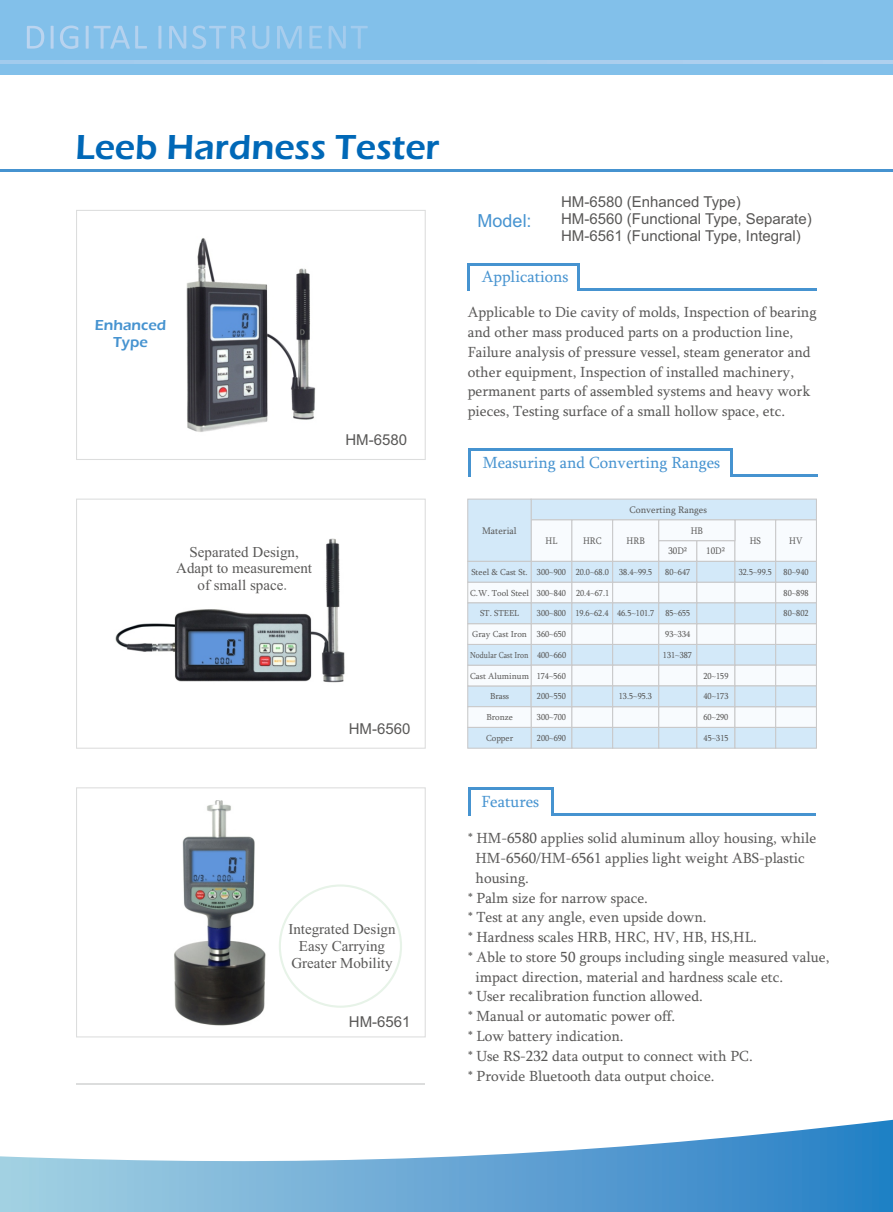
<style>
.page{position:relative;width:893px;height:1212px;background:#fff}
.page>*{position:absolute;margin:0;border:0;box-sizing:border-box;transform-origin:0 0}
.t1{font:600 36px "Eras ITC";color:#0068b7}
.t2{font:18px "Arial";color:#4693d0}
.t3{font:16.5px "Sylfaen";color:#4693d0}
.t4{font:15px/19.8px "Sylfaen";color:#595857}
.t5{font:15px/16.8px "Arial";color:#595857}
.t6{font:15px/16.6px "Times New Roman";color:#595857;text-align:center}
.t7{font:600 15px/17.1px "Eras ITC";color:#4693d0;text-align:center}
.t8{font:9.75px "Sylfaen";color:#595857}
.t9{font:9.75px "Sylfaen";color:#595857;scale:.92 1}
.t10{font:8.85px "Sylfaen";color:#595857;scale:.92 1}
.t11{font:8.85px "Sylfaen";color:#595857}
.t12{font:8.85px "Sylfaen";color:#595857;scale:.87 1}
.s1{font-family:"Sim Hei"}
.s2{font-family:"Times New Roman"}
</style>
<div class="page">
<svg style="left:0;top:1120px;width:893px;height:92px"></svg>
<hr style="left:0;top:169px;width:893px;height:2px;background:#4693d0">
<img style="left:115px;top:538px;width:230px;height:145px">
<div style="left:76px;top:499px;width:350px;height:250px;border:1px solid #dcdddd"></div>
<img style="left:174px;top:800px;width:118px;height:226px">
<div style="left:76px;top:787px;width:350px;height:250px;border:1px solid #dcdddd"></div>
<hr style="left:77px;top:1083px;width:348px;height:1px;background:#dcdddd">
<img style="left:186px;top:238px;width:130px;height:194px">
<div style="left:76px;top:210px;width:350px;height:250px;border:1px solid #dcdddd"></div>
<svg style="left:467px;top:498px;width:350px;height:251px"></svg>
<div style="left:279px;top:884px;width:123px;height:124px;background:#fff;border:2px solid #e7f3e8;border-radius:50%"></div>
<div style="left:0;top:0;width:893px;height:74px;background:#82c0ea"></div>
<hr style="left:0;top:60px;width:893px;height:3px;background:#a8cded">
<svg style="left:27px;top:26px;width:103px;height:23px"></svg>
<hr style="left:468px;top:263px;width:112px;height:2px;background:#4693d0">
<hr style="left:468px;top:263px;width:2px;height:28px;background:#4693d0">
<hr style="left:578px;top:289px;width:238px;height:2px;background:#4693d0">
<hr style="left:578px;top:263px;width:2px;height:28px;background:#4693d0">
<hr style="left:469px;top:449px;width:264px;height:2px;background:#4693d0">
<hr style="left:469px;top:449px;width:2px;height:27px;background:#4693d0">
<hr style="left:731px;top:474px;width:86px;height:2px;background:#4693d0">
<hr style="left:731px;top:449px;width:2px;height:27px;background:#4693d0">
<hr style="left:468px;top:788px;width:86px;height:2px;background:#4693d0">
<hr style="left:468px;top:788px;width:2px;height:27px;background:#4693d0">
<hr style="left:554px;top:813px;width:262px;height:2px;background:#4693d0">
<hr style="left:552px;top:788px;width:2px;height:27px;background:#4693d0">
<h1 class="t1" style="left:75px;top:134px;width:366px">Leeb Hardness Tester</h1>
<p class="t7" style="left:95px;top:318px;width:73px">Enhanced<br>Type</p>
<p class="t5" style="left:345px;top:433px;width:63px">HM-6580</p>
<p class="t6" style="left:176px;top:545px;width:137px">Separated Design,<br>Adapt to measurement of small space<span class="s1">.</span></p>
<p class="t5" style="left:349px;top:721px;width:63px">HM-6560</p>
<p class="t6" style="left:288px;top:922px;width:109px">Integrated Design<br>Easy Carrying<br>Greater Mobility</p>
<p class="t5" style="left:349px;top:1014px;width:63px">HM-6561</p>
<p class="t2" style="left:478px;top:214px;width:56px">Model:</p>
<p class="t5" style="left:561px;top:195px;width:252px">HM-6580 (Enhanced Type)<br>HM-6560 (Functional Type, Separate)<br>HM-6561 (Functional Type, Integral)</p>
<p class="t3" style="left:482px;top:270px;width:88px">Applications</p>
<p class="t4" style="left:468px;top:304px;width:350px">Applicable to Die cavity of molds, Inspection of bearing and other mass produced parts on a production line, Failure analysis of pressure vessel, steam generator and other equipment, Inspection of installed machinery, permanent parts of assembled systems and heavy work pieces, Testing surface of a small hollow space, etc.</p>
<p class="t3" style="left:483px;top:456px;width:239px">Measuring and Converting Ranges</p>
<p class="t8" style="left:482px;top:526px;width:36px">Material</p>
<p class="t11" style="left:471px;top:569px;width:58px">Steel &amp; Cast St.</p>
<p class="t11" style="left:470px;top:589px;width:60px">C.W. Tool Steel</p>
<p class="t11" style="left:480px;top:610px;width:41px">ST. STEEL</p>
<p class="t11" style="left:472px;top:630px;width:56px">Gray Cast Iron</p>
<p class="t12" style="left:470px;top:651px;width:69px">Nodular Cast Iron</p>
<p class="t11" style="left:470px;top:672px;width:60px">Cast Aluminum</p>
<p class="t11" style="left:490px;top:693px;width:21px">Brass</p>
<p class="t11" style="left:486px;top:713px;width:28px">Bronze</p>
<p class="t11" style="left:486px;top:734px;width:29px">Copper</p>
<p class="t9" style="left:545px;top:537px;width:14px">HL</p>
<p class="t10" style="left:537px;top:568px;width:33px">300<span class="s2">~</span>900</p>
<p class="t10" style="left:537px;top:589px;width:33px">300<span class="s2">~</span>840</p>
<p class="t10" style="left:537px;top:610px;width:33px">300<span class="s2">~</span>800</p>
<p class="t10" style="left:537px;top:631px;width:33px">360<span class="s2">~</span>650</p>
<p class="t10" style="left:537px;top:651px;width:33px">400<span class="s2">~</span>660</p>
<p class="t10" style="left:537px;top:672px;width:33px">174<span class="s2">~</span>560</p>
<p class="t10" style="left:537px;top:693px;width:33px">200<span class="s2">~</span>550</p>
<p class="t10" style="left:537px;top:714px;width:33px">300<span class="s2">~</span>700</p>
<p class="t10" style="left:537px;top:734px;width:33px">200<span class="s2">~</span>690</p>
<p class="t9" style="left:583px;top:537px;width:22px">HRC</p>
<p class="t10" style="left:576px;top:568px;width:38px">20.0<span class="s2">~</span>68.0</p>
<p class="t10" style="left:576px;top:589px;width:38px">20.4<span class="s2">~</span>67.1</p>
<p class="t10" style="left:575px;top:610px;width:38px">19.6<span class="s2">~</span>62.4</p>
<p class="t8" style="left:629px;top:506px;width:79px">Converting Ranges</p>
<p class="t9" style="left:627px;top:537px;width:21px">HRB</p>
<p class="t10" style="left:619px;top:568px;width:38px">38.4<span class="s2">~</span>99.5</p>
<p class="t10" style="left:617px;top:610px;width:42px">46.5<span class="s2">~</span>101.7</p>
<p class="t10" style="left:619px;top:693px;width:38px">13.5<span class="s2">~</span>95.3</p>
<p class="t9" style="left:691px;top:526px;width:15px">HB</p>
<p class="t9" style="left:668px;top:547px;width:22px">30D²</p>
<p class="t9" style="left:706px;top:547px;width:22px">10D²</p>
<p class="t10" style="left:665px;top:568px;width:29px">80<span class="s2">~</span>647</p>
<p class="t10" style="left:665px;top:610px;width:29px">85<span class="s2">~</span>655</p>
<p class="t10" style="left:665px;top:631px;width:29px">93<span class="s2">~</span>334</p>
<p class="t10" style="left:663px;top:651px;width:33px">131<span class="s2">~</span>387</p>
<p class="t10" style="left:703px;top:672px;width:29px">20<span class="s2">~</span>159</p>
<p class="t10" style="left:703px;top:693px;width:29px">40<span class="s2">~</span>173</p>
<p class="t10" style="left:703px;top:714px;width:29px">60<span class="s2">~</span>290</p>
<p class="t10" style="left:703px;top:734px;width:29px">45<span class="s2">~</span>315</p>
<p class="t9" style="left:750px;top:537px;width:14px">HS</p>
<p class="t10" style="left:739px;top:568px;width:38px">32.5<span class="s2">~</span>99.5</p>
<p class="t9" style="left:789px;top:537px;width:16px">HV</p>
<p class="t10" style="left:783px;top:568px;width:29px">80<span class="s2">~</span>940</p>
<p class="t10" style="left:784px;top:589px;width:29px">80<span class="s2">~</span>898</p>
<p class="t10" style="left:784px;top:610px;width:29px">80<span class="s2">~</span>802</p>
<p class="t3" style="left:481px;top:795px;width:59px">Features</p>
<p class="t4" style="left:468px;top:830px;width:350px">* HM-6580 applies solid aluminum alloy housing, while</p>
<p class="t4" style="left:476px;top:850px;width:331px">HM-6560/HM-6561 applies light weight ABS-plastic</p>
<p class="t4" style="left:476px;top:869px;width:55px">housing.</p>
<p class="t4" style="left:468px;top:889px;width:181px">* Palm size for narrow space.</p>
<p class="t4" style="left:468px;top:909px;width:240px">* Test at any angle, even upside down.</p>
<p class="t4" style="left:468px;top:929px;width:290px">* Hardness scales HRB, HRC, HV, HB, HS,HL.</p>
<p class="t4" style="left:468px;top:949px;width:363px">* Able to store 50 groups including single measured value,</p>
<p class="t4" style="left:476px;top:968px;width:309px">impact direction, material and hardness scale etc.</p>
<p class="t4" style="left:468px;top:988px;width:236px">* User recalibration function allowed.</p>
<p class="t4" style="left:468px;top:1008px;width:209px">* Manual or automatic power off.</p>
<p class="t4" style="left:468px;top:1028px;width:157px">* Low battery indication.</p>
<p class="t4" style="left:468px;top:1047px;width:286px">* Use RS-232 data output to connect with PC.</p>
<p class="t4" style="left:468px;top:1067px;width:248px">* Provide Bluetooth data output choice.</p>
</div>
